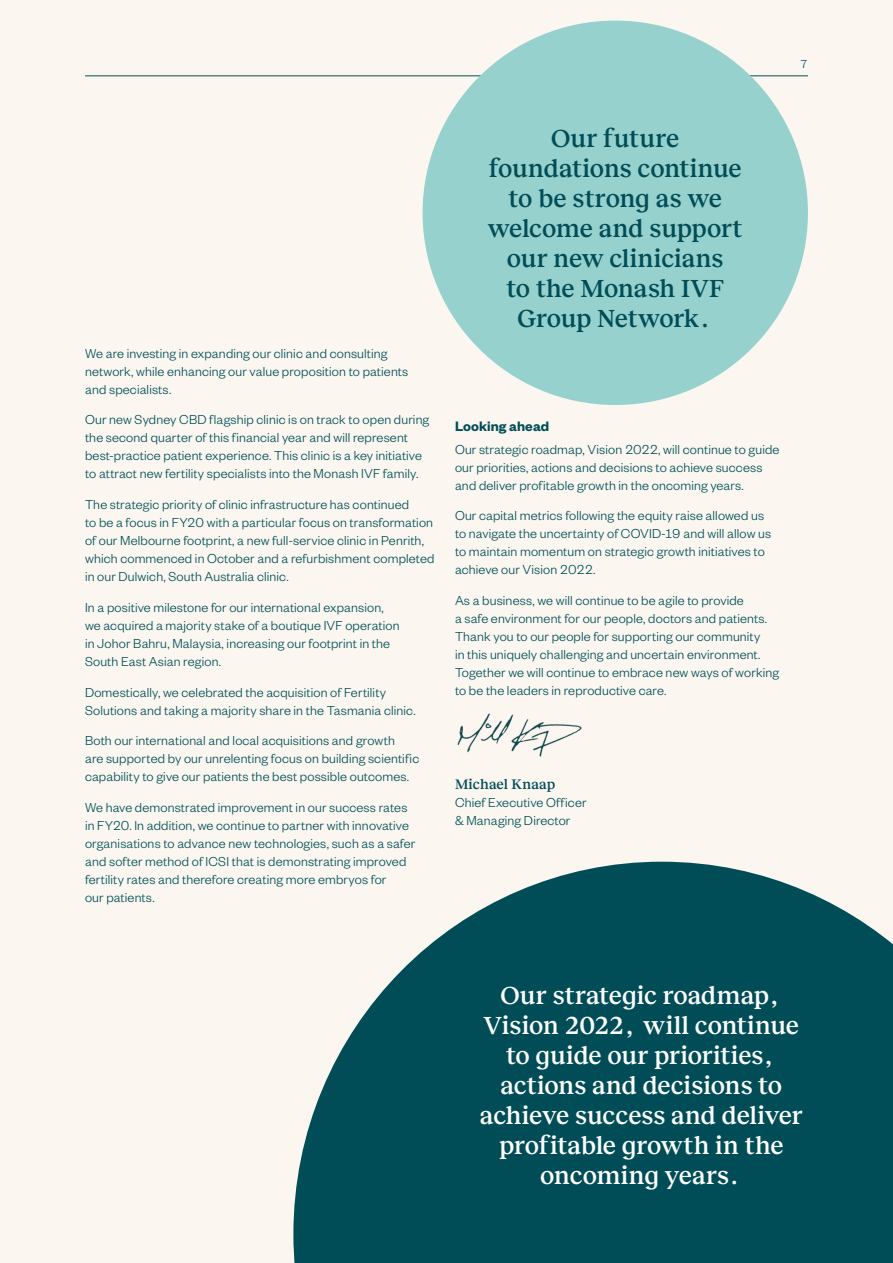
<style>
.page{position:relative;width:893px;height:1263px;background:#fbf7f0}
.page>*{position:absolute;margin:0;border:0;box-sizing:border-box;transform-origin:0 0}
.t1{font:500 25.5px/30px "Reckless";letter-spacing:-.01em;color:#fff;text-align:center}
.t2{font:500 25.5px/30px "Reckless";letter-spacing:-.01em;color:#004d57;text-align:center}
.t3{font:600 15px "Founders Grotesk";letter-spacing:.005em;color:#004d57}
.t4{font:300 14.25px/18px "Founders Grotesk";letter-spacing:.01em;color:#004d57}
.t5{font:500 14.25px "Reckless";letter-spacing:.005em;color:#004d57}
.t6{font:300 12.75px "Founders Grotesk";color:#004d57}
</style>
<div class="page">
<hr style="left:85px;top:75px;width:723px;height:1px;background:#004d57">
<svg style="left:293px;top:862px;width:600px;height:401px;fill:#004d57"></svg>
<div style="left:423px;top:21px;width:385px;height:384px;background:#97d1cd;border-radius:50%"></div>
<img style="left:457px;top:713px;width:125px;height:44px">
<p class="t6" style="left:800px;top:56px;width:9px">7</p>
<p class="t4" style="left:85px;top:343px;width:325px">We are investing in expanding our clinic and consulting network, while enhancing our value proposition to patients and specialists.</p>
<p class="t4" style="left:85px;top:410px;width:346px">Our new Sydney CBD flagship clinic is on track to open during the second quarter of this financial year and will represent best-practice patient experience. This clinic is a key initiative to attract new fertility specialists into the Monash IVF family.</p>
<p class="t4" style="left:85px;top:495px;width:351px">The strategic priority of clinic infrastructure has continued<br>to be a focus in FY20 with a particular focus on transformation of our Melbourne footprint, a new full-service clinic in Penrith, which commenced in October and a refurbishment completed in our Dulwich, South Australia clinic.</p>
<p class="t4" style="left:85px;top:598px;width:316px">In a positive milestone for our international expansion, we acquired a majority stake of a boutique IVF operation in Johor Bahru, Malaysia, increasing our footprint in the South East Asian region.</p>
<p class="t4" style="left:85px;top:682px;width:332px">Domestically, we celebrated the acquisition of Fertility<br>Solutions and taking a majority share in the Tasmania clinic.</p>
<p class="t4" style="left:85px;top:731px;width:336px">Both our international and local acquisitions and growth<br>are supported by our unrelenting focus on building scientific capability to give our patients the best possible outcomes.</p>
<p class="t4" style="left:85px;top:798px;width:332px">We have demonstrated improvement in our success rates in FY20. In addition, we continue to partner with innovative organisations to advance new technologies, such as a safer and softer method of ICSI that is demonstrating improved fertility rates and therefore creating more embryos for<br>our patients.</p>
<h1 class="t2" style="left:488px;top:122px;width:256px">Our future foundations continue to be strong as we welcome and support our new clinicians<br>to the Monash IVF<br>Group Network.</h1>
<p class="t3" style="left:455px;top:417px;width:96px">Looking ahead</p>
<p class="t4" style="left:455px;top:439px;width:326px">Our strategic roadmap, Vision 2022, will continue to guide our priorities, actions and decisions to achieve success and deliver profitable growth in the oncoming years.</p>
<p class="t4" style="left:455px;top:506px;width:318px">Our capital metrics following the equity raise allowed us to navigate the uncertainty of COVID-19 and will allow us to maintain momentum on strategic growth initiatives to achieve our Vision 2022.</p>
<p class="t4" style="left:455px;top:591px;width:326px">As a business, we will continue to be agile to provide<br>a safe environment for our people, doctors and patients.<br>Thank you to our people for supporting our community<br>in this uniquely challenging and uncertain environment.<br>Together we will continue to embrace new ways of working to be the leaders in reproductive care.</p>
<p class="t5" style="left:455px;top:774px;width:102px">Michael Knaap</p>
<p class="t4" style="left:455px;top:793px;width:133px">Chief Executive Officer &amp; Managing Director</p>
<h1 class="t1" style="left:480px;top:979px;width:324px">Our strategic roadmap,<br>Vision 2022, will continue to guide our priorities, actions and decisions to achieve success and deliver profitable growth in the oncoming years.</h1>
</div>
